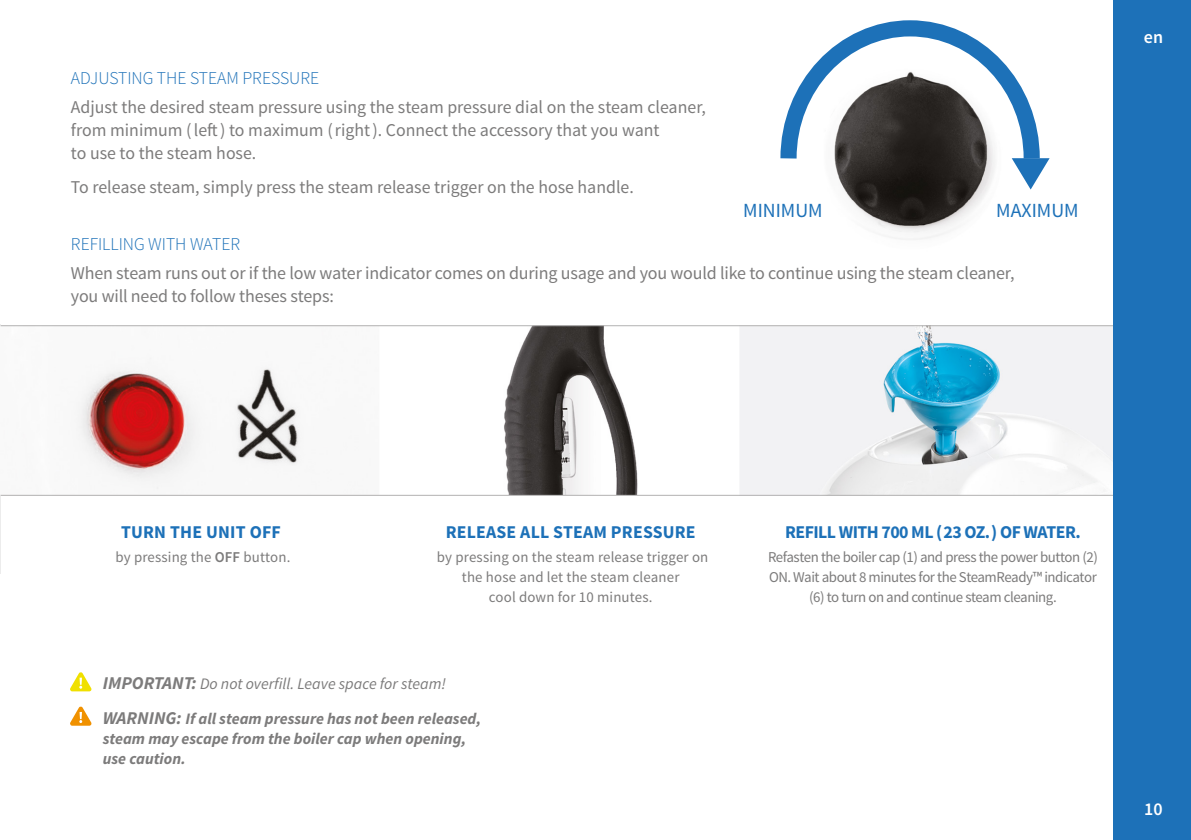
<style>
.page{position:relative;width:1191px;height:840px;background:#fff}
.page>*{position:absolute;margin:0;border:0;box-sizing:border-box;transform-origin:0 0}
.t1{font:20px "Source Sans Pro";color:#1d71b8}
.t2{font:18px/23px "Source Sans Pro";letter-spacing:-.01em;color:#7c7b7b}
.t3{font:300 18px "Source Sans Pro";color:#1d71b8}
.t4{font:700 18px "Source Sans Pro";letter-spacing:.01em;color:#1d71b8}
.t5{font:700 18px "Source Sans Pro";letter-spacing:-.03em;color:#1d71b8}
.t6{font:600 18px "Source Sans Pro";color:#fff}
.t7{font:italic 700 16px/34.8px "Source Sans Pro";color:#7c7b7b}
.t8{font:15px/20px "Source Sans Pro";letter-spacing:-.03em;color:#7c7b7b;text-align:center}
.t9{font:15px/20px "Source Sans Pro";letter-spacing:.01em;color:#7c7b7b;text-align:center}
.s1{font-weight:600}
.s2{font-size:18px}
.s3{font-weight:400}
</style>
<div class="page">
<img style="left:0;top:324px;width:1px;height:249px">
<img style="left:837px;top:158px;width:213px;height:82px">
<img style="left:1px;top:326px;width:378px;height:163px">
<img style="left:379px;top:326px;width:734px;height:168px">
<hr style="left:1px;top:325px;width:1190px;height:1px;background:#b3b2b2">
<hr style="left:1px;top:494px;width:1190px;height:1px;background:#b3b2b2">
<svg style="left:780px;top:20px;width:260px;height:154px"></svg>
<svg style="left:1011px;top:158px;width:38px;height:31px"></svg>
<svg style="left:70px;top:672px;width:21px;height:19px"></svg>
<svg style="left:70px;top:706px;width:21px;height:19px"></svg>
<div style="left:1113px;top:0;width:78px;height:839px;background:#1d71b8"></div>
<p class="t3" style="left:71px;top:67px;width:250px">ADJUSTING THE STEAM PRESSURE</p>
<p class="t2" style="left:71px;top:96px;width:636px">Adjust the desired steam pressure using the steam pressure dial on the steam cleaner, from minimum (left) to maximum (right). Connect the accessory that you want<br>to use to the steam hose.</p>
<p class="t2" style="left:71px;top:176px;width:564px">To release steam, simply press the steam release trigger on the hose handle.</p>
<p class="t1" style="left:743px;top:198px;width:81px">MINIMUM</p>
<p class="t1" style="left:996px;top:198px;width:84px">MAXIMUM</p>
<p class="t3" style="left:71px;top:233px;width:171px">REFILLING WITH WATER</p>
<p class="t2" style="left:71px;top:262px;width:945px">When steam runs out or if the low water indicator comes on during usage and you would like to continue using the steam cleaner, you will need to follow theses steps:</p>
<p class="t6" style="left:1144px;top:26px;width:21px">en</p>
<p class="t4" style="left:121px;top:520px;width:161px">TURN THE UNIT OFF</p>
<p class="t9" style="left:115px;top:547px;width:176px">by pressing the <span class="s1">OFF</span> button.</p>
<p class="t4" style="left:446px;top:520px;width:251px">RELEASE ALL STEAM PRESSURE</p>
<p class="t9" style="left:437px;top:547px;width:273px">by pressing on the steam release trigger on the hose and let the steam cleaner<br>cool down for 10 minutes.</p>
<p class="t7" style="left:103px;top:666px;width:380px"><span class="s2">IMPORTANT:</span> <span class="s3">Do not overfill. Leave space for steam!<br></span><span class="s2">WARNING:</span> If all steam pressure has not been released,</p>
<p class="t7" style="left:103px;top:728px;width:365px;line-height:20px">steam may escape from the boiler cap when opening, use caution.</p>
<p class="t5" style="left:785px;top:520px;width:297px">REFILL WITH 700 ML (23 OZ.) OF WATER.</p>
<p class="t8" style="left:768px;top:547px;width:331px">Refasten the boiler cap (1) and press the power button (2)<br>ON. Wait about 8 minutes for the SteamReady™ indicator (6) to turn on and continue steam cleaning.</p>
<p class="t6" style="left:1144px;top:797px;width:20px">10</p>
</div>
